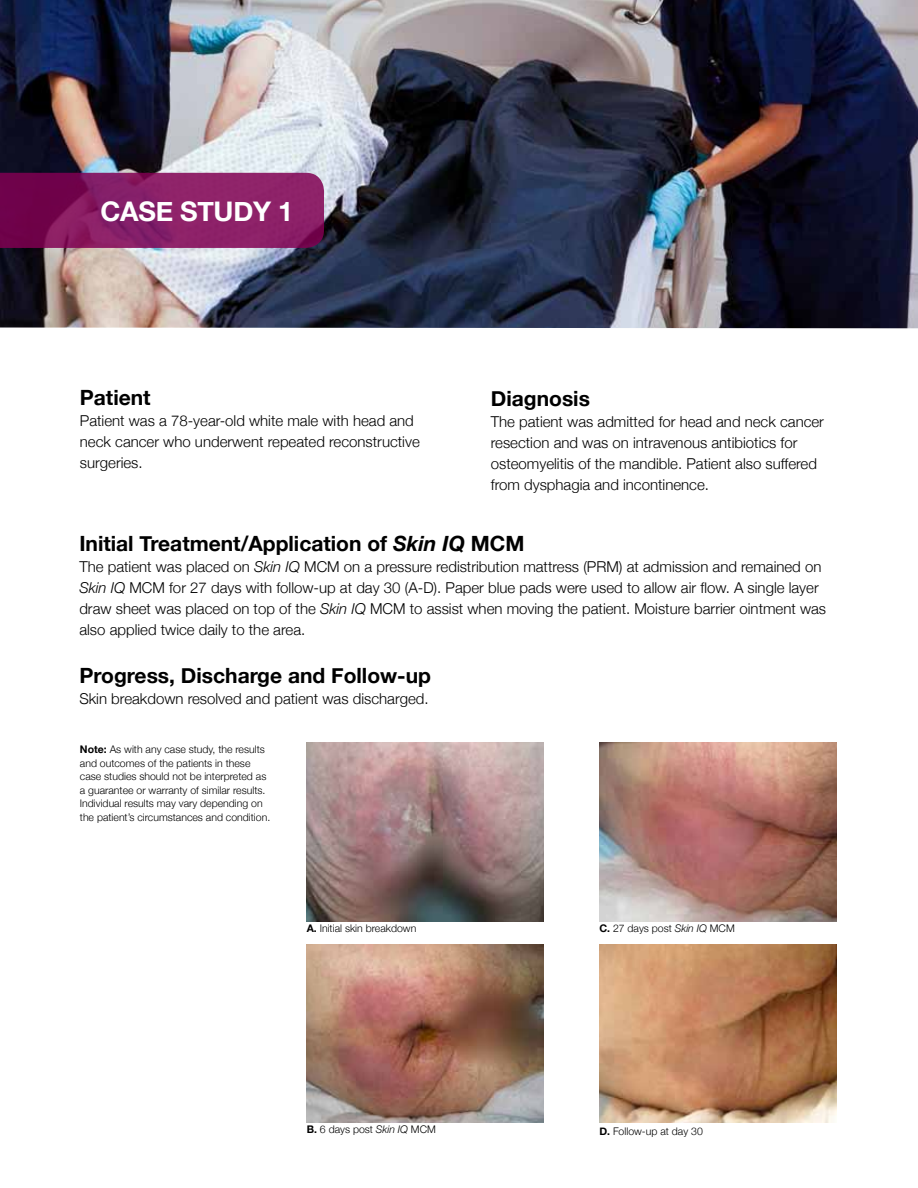
<style>
.page{position:relative;width:918px;height:1188px;background:#fff}
.page>*{position:absolute;margin:0;border:0;box-sizing:border-box;transform-origin:0 0}
.t1{font:700 27px "Helvetica Neue";letter-spacing:-.01em;color:#fff}
.t2{font:700 21px "Helvetica Neue";color:#000}
.t3{font:300 15px/21px "Helvetica Neue";color:#000}
.t4{font:300 10.5px/13.5px "Helvetica Neue";color:#000}
.s1{font-style:italic}
.s2{font-weight:700}
</style>
<div class="page">
<img style="left:306px;top:743px;width:238px;height:178px">
<img style="left:306px;top:944px;width:238px;height:178px">
<img style="left:0;top:0;width:918px;height:328px">
<img style="left:599px;top:743px;width:238px;height:178px">
<img style="left:599px;top:944px;width:238px;height:178px">
<svg style="left:0;top:173px;width:324px;height:75px;background:#841961"></svg>
<h1 class="t1" style="left:100px;top:186px;width:194px">CASE STUDY 1</h1>
<h2 class="t2" style="left:80px;top:378px;width:72px">Patient</h2>
<p class="t3" style="left:80px;top:409px;width:341px">Patient was a 78-year-old white male with head and neck cancer who underwent repeated reconstructive surgeries.</p>
<h2 class="t2" style="left:491px;top:379px;width:101px">Diagnosis</h2>
<p class="t3" style="left:491px;top:410px;width:335px">The patient was admitted for head and neck cancer resection and was on intravenous antibiotics for osteomyelitis of the mandible. Patient also suffered from dysphagia and incontinence.</p>
<h2 class="t2" style="left:79px;top:524px;width:447px">Initial Treatment/Application of <span class="s1">Skin IQ</span> MCM</h2>
<p class="t3" style="left:79px;top:555px;width:748px">The patient was placed on <span class="s1">Skin IQ</span> MCM on a pressure redistribution mattress (PRM) at admission and remained on <span class="s1">Skin IQ</span> MCM for 27 days with follow-up at day 30 (A-D). Paper blue pads were used to allow air flow. A single layer draw sheet was placed on top of the <span class="s1">Skin IQ</span> MCM to assist when moving the patient. Moisture barrier ointment was also applied twice daily to the area.</p>
<h2 class="t2" style="left:79px;top:656px;width:353px">Progress, Discharge and Follow-up</h2>
<p class="t3" style="left:79px;top:687px;width:351px">Skin breakdown resolved and patient was discharged.</p>
<p class="t4" style="left:80px;top:742px;width:192px"><span class="s2">Note:</span> As with any case study, the results and outcomes of the patients in these case studies should not be interpreted as a guarantee or warranty of similar results.<br>Individual results may vary depending on the patient’s circumstances and condition.</p>
<p class="t4" style="left:307px;top:921px;width:111px"><span class="s2">A.</span> Initial skin breakdown</p>
<p class="t4" style="left:307px;top:1122px;width:131px"><span class="s2">B.</span> 6 days post <span class="s1">Skin IQ</span> MCM</p>
<p class="t4" style="left:599px;top:921px;width:137px"><span class="s2">C.</span> 27 days post <span class="s1">Skin IQ</span> MCM</p>
<p class="t4" style="left:599px;top:1124px;width:105px"><span class="s2">D.</span> Follow-up at day 30</p>
</div>
